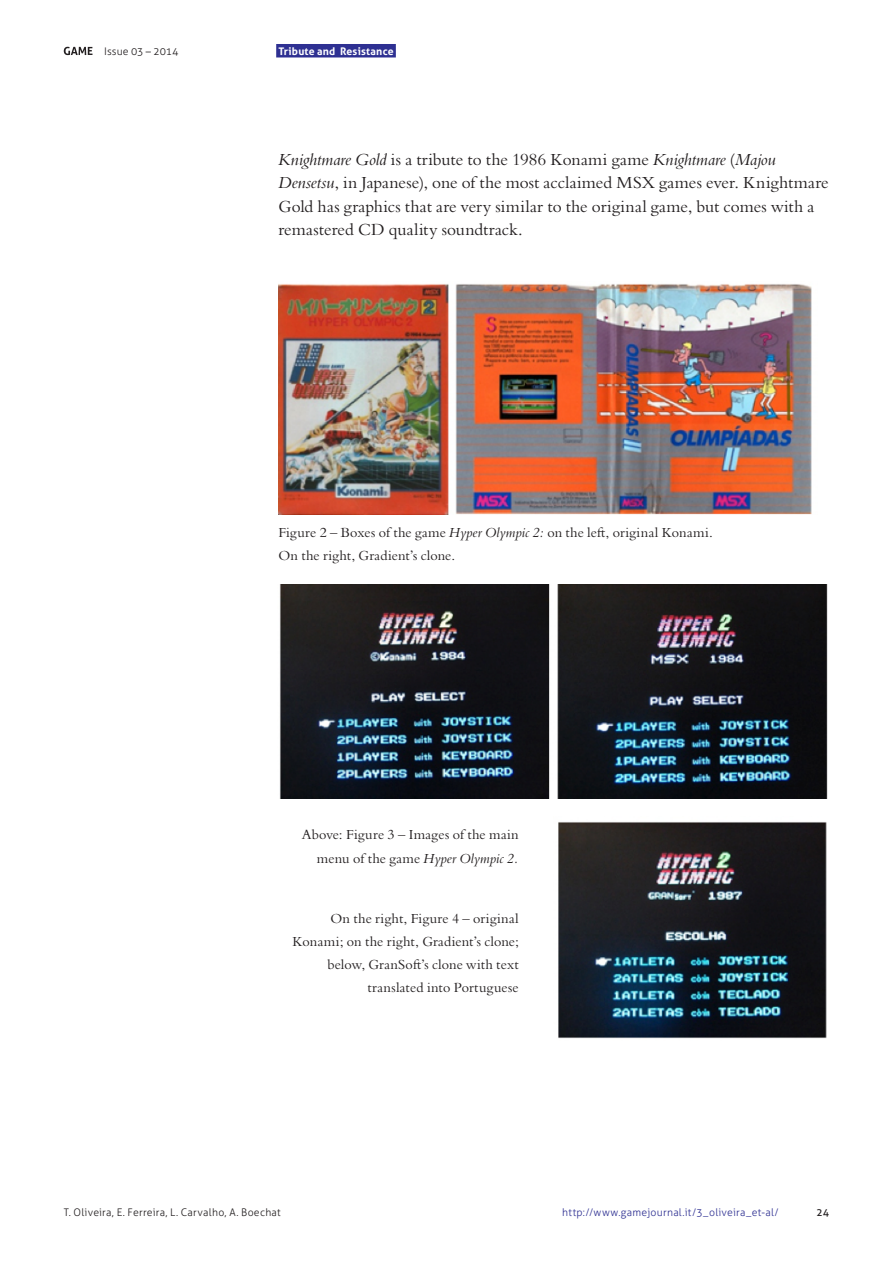
<style>
.page{position:relative;width:893px;height:1263px;background:#fff}
.page>*{position:absolute;margin:0;border:0;box-sizing:border-box;transform-origin:0 0}
.testo{font:16.5px/23.2px "Bergamo Std";letter-spacing:.005em;color:#231f20}
.testo-2{font:13.5px/23.2px "Bergamo Std";letter-spacing:.015em;color:#231f20;text-align:right}
.t1{font:300 10.5px "Aller";letter-spacing:.025em;color:#2e3092}
.t2{font:300 10.5px "Aller";letter-spacing:.02em;color:#231f20}
.t3{font:700 10.5px "Aller";letter-spacing:.025em;color:#fff}
.t4{font:300 10.5px "Aller";color:#231f20}
.t5{font:10.5px "Aller";color:#231f20}
.s1{font-style:italic}
</style>
<div class="page">
<svg style="left:64px;top:47px;width:28px;height:8px"></svg>
<div style="left:276px;top:44px;width:120px;height:13px;background:#2e3092"></div>
<img style="left:278px;top:284px;width:534px;height:230px">
<img style="left:279px;top:584px;width:548px;height:214px">
<img style="left:558px;top:822px;width:269px;height:217px">
<p class="t4" style="left:104px;top:45px;width:76px">Issue 03 – 2014</p>
<p class="t3" style="left:278px;top:44px;width:117px">Tribute and Resistance</p>
<p class="testo" style="left:278px;top:148px;width:552px"><span class="s1">Knightmare Gold</span> is a tribute to the 1986 Konami game <span class="s1">Knightmare</span> (<span class="s1">Majou Densetsu</span>, in Japanese), one of the most acclaimed MSX games ever. Knightmare Gold has graphics that are very similar to the original game, but comes with a remastered CD quality soundtrack.</p>
<p class="testo-2" style="left:278px;top:521px;width:436px">Figure 2 – Boxes of the game <span class="s1">Hyper Olympic 2:</span> on the left, original Konami.</p>
<p class="testo-2" style="left:278px;top:544px;width:178px">On the right, Gradient’s clone.</p>
<p class="testo-2" style="left:302px;top:823px;width:218px">Above: Figure 3 – Images of the main menu of the game <span class="s1">Hyper Olympic 2.</span></p>
<p class="testo-2" style="left:292px;top:906px;width:228px">On the right, Figure 4 – original Konami; on the right, Gradient’s clone; below, GranSoft’s clone with text translated into Portuguese</p>
<p class="t2" style="left:64px;top:1206px;width:218px">T. Oliveira, E. Ferreira, L. Carvalho, A. Boechat</p>
<p class="t5" style="left:816px;top:1206px;width:14px">24</p>
<p class="t1" style="left:562px;top:1206px;width:218px">http://www.gamejournal.it/3_oliveira_et-al/</p>
</div>
